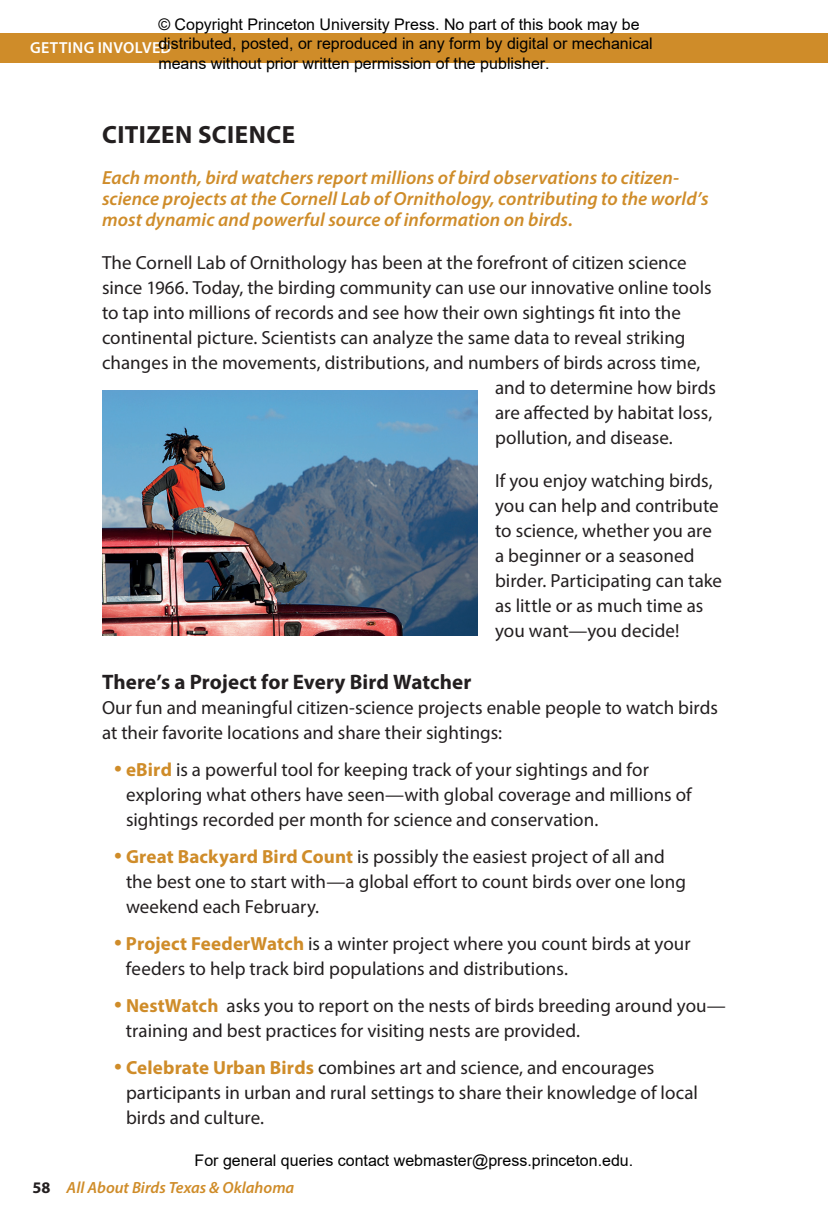
<style>
.page{position:relative;width:828px;height:1224px;background:#fff}
.page>*{position:absolute;margin:0;border:0;box-sizing:border-box;transform-origin:0 0}
.H1_12_5pt_CAPS_BLACK{font:700 25px "Myriad Pro";letter-spacing:.015em;color:#231f20}
.H3_10_5pt_BLACK{font:700 21px "Myriad Pro";letter-spacing:.005em;color:#231f20}
.FM_Body_text__9_5_12{font:19px/25px "Myriad Pro";color:#231f20}
.H4_9_5pt_color_itali{font:italic 600 19px/21px "Myriad Pro";letter-spacing:.005em;color:#cf8c29}
.t1{font:italic 600 16.2px "Myriad Pro";color:#cf8c29}
.t2{font:16px/19.2px "Arial";color:#000}
.t3{font:600 16px "Myriad Pro";letter-spacing:.025em;color:#fff}
.s1{font-size:28px;color:#cf8c29}
.s2{font-weight:700;color:#cf8c29}
.s3{font-weight:700;font-style:normal;color:#231f20}
</style>
<div class="page">
<div style="left:0;top:33px;width:828px;height:30px;background:#cf8c29"></div>
<img style="left:102px;top:391px;width:375px;height:245px">
<p class="t2" style="left:158px;top:15px;width:496px">© Copyright Princeton University Press. No part of this book may be distributed, posted, or reproduced in any form by digital or mechanical means without prior written permission of the publisher.</p>
<p class="t3" style="left:30px;top:38px;width:143px">GETTING INVOLVED</p>
<p class="H1_12_5pt_CAPS_BLACK" style="left:102px;top:118px;width:194px">CITIZEN SCIENCE</p>
<p class="H4_9_5pt_color_itali" style="left:102px;top:166px;width:608px">Each month, bird watchers report millions of bird observations to citizen&shy;science projects at the Cornell Lab of Ornithology, contributing to the world’s most dynamic and powerful source of information on birds.</p>
<p class="FM_Body_text__9_5_12" style="left:102px;top:250px;width:586px">The Cornell Lab of Ornithology has been at the forefront of citizen science</p>
<p class="FM_Body_text__9_5_12" style="left:102px;top:275px;width:611px">since 1966. Today, the birding community can use our innovative online tools</p>
<p class="FM_Body_text__9_5_12" style="left:102px;top:300px;width:581px">to tap into millions of records and see how their own sightings fit into the</p>
<p class="FM_Body_text__9_5_12" style="left:102px;top:325px;width:585px">continental picture. Scientists can analyze the same data to reveal striking</p>
<p class="FM_Body_text__9_5_12" style="left:102px;top:350px;width:600px">changes in the movements, distributions, and numbers of birds across time,</p>
<p class="FM_Body_text__9_5_12" style="left:495px;top:375px;width:222px">and to determine how birds</p>
<p class="FM_Body_text__9_5_12" style="left:495px;top:400px;width:219px">are affected by habitat loss,</p>
<p class="FM_Body_text__9_5_12" style="left:495px;top:425px;width:179px">pollution, and disease.</p>
<p class="FM_Body_text__9_5_12" style="left:495px;top:468px;width:229px">If you enjoy watching birds, you can help and contribute to science, whether you are a beginner or a seasoned birder. Participating can take as little or as much time as you want—you decide!</p>
<p class="H3_10_5pt_BLACK" style="left:102px;top:668px;width:371px">There’s a Project for Every Bird Watcher</p>
<p class="FM_Body_text__9_5_12" style="left:102px;top:695px;width:618px">Our fun and meaningful citizen-science projects enable people to watch birds at their favorite locations and share their sightings:</p>
<p class="FM_Body_text__9_5_12" style="left:126px;top:757px;width:567px;text-indent:-12px"><span class="s1">•</span> <span class="s2">eBird</span> is a powerful tool for keeping track of your sightings and for exploring what others have seen—with global coverage and millions of sightings recorded per month for science and conservation.</p>
<p class="FM_Body_text__9_5_12" style="left:126px;top:844px;width:562px;text-indent:-12px"><span class="s1">•</span> <span class="s2">Great Backyard Bird Count</span> is possibly the easiest project of all and the best one to start with—a global effort to count birds over one long weekend each February.</p>
<p class="FM_Body_text__9_5_12" style="left:126px;top:931px;width:566px;text-indent:-12px"><span class="s1">•</span> <span class="s2">Project FeederWatch</span> is a winter project where you count birds at your feeders to help track bird populations and distributions.</p>
<p class="FM_Body_text__9_5_12" style="left:126px;top:993px;width:601px;text-indent:-12px"><span class="s1">•</span> <span class="s2">NestWatch</span> asks you to report on the nests of birds breeding around you— training and best practices for visiting nests are provided.</p>
<p class="FM_Body_text__9_5_12" style="left:126px;top:1055px;width:574px;text-indent:-12px"><span class="s1">•</span> <span class="s2">Celebrate Urban Birds</span> combines art and science, and encourages participants in urban and rural settings to share their knowledge of local birds and culture.</p>
<p class="t2" style="left:195px;top:1151px;width:440px">For general queries contact webmaster@press.princeton.edu.</p>
<p class="t1" style="left:32px;top:1177px;width:263px"><span class="s3">58</span> All About Birds Texas &amp; Oklahoma</p>
</div>
